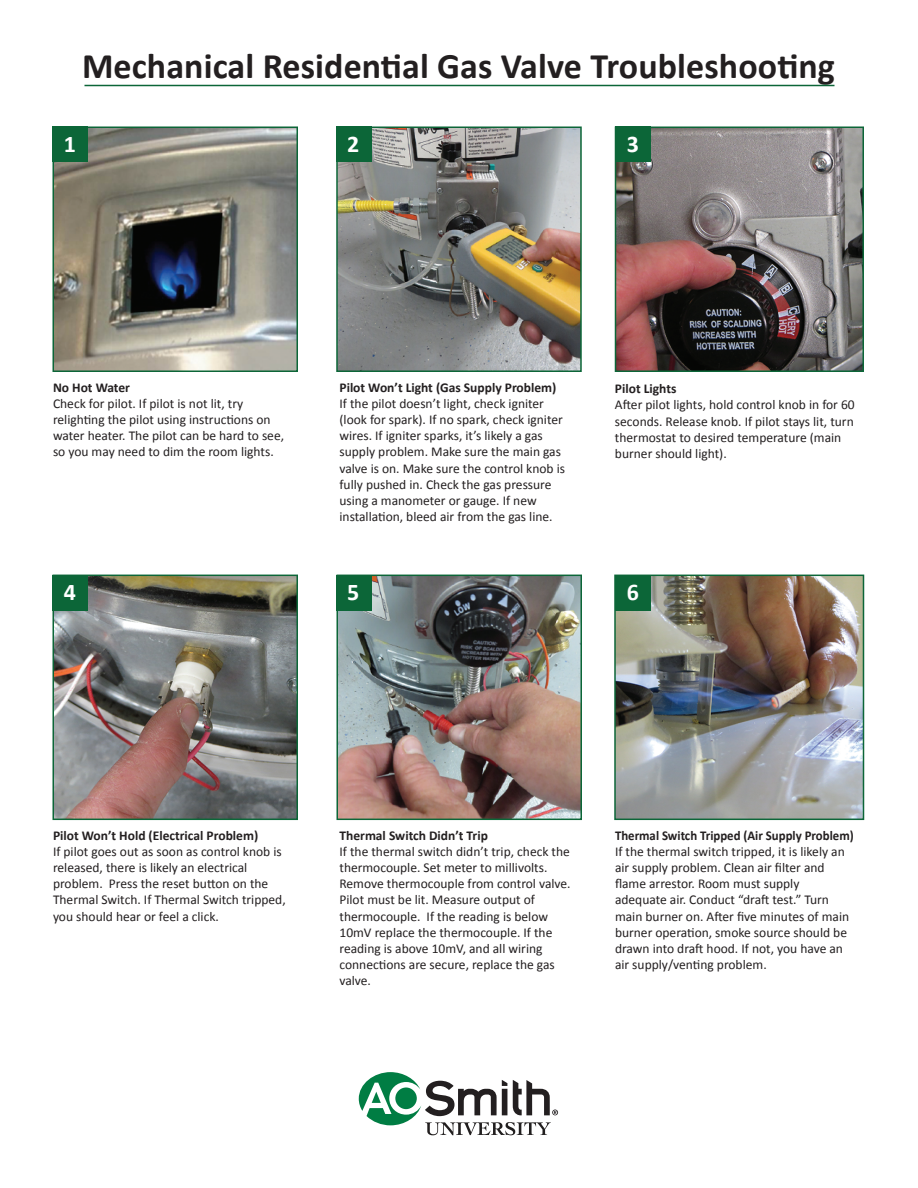
<style>
.page{position:relative;width:918px;height:1188px;background:#fff}
.page>*{position:absolute;margin:0;border:0;box-sizing:border-box;transform-origin:0 0}
.t1{font:700 36px "Calibri";letter-spacing:.005em;color:#231f20}
.t2{font:700 24px "Calibri";color:#fff}
.t3{font:13.5px/16.2px "Calibri";color:#231f20}
.t4{font:700 13.5px "Calibri";color:#231f20}
.t5{font:700 13.5px "Calibri";color:#231f20;scale:.95 1}
</style>
<div class="page">
<img style="left:55px;top:129px;width:240px;height:240px">
<img style="left:339px;top:129px;width:240px;height:240px">
<div style="left:336px;top:126px;width:246px;height:246px;border:2px solid #0c6638"></div>
<img style="left:618px;top:129px;width:243px;height:240px">
<div style="left:615px;top:126px;width:249px;height:246px;border:2px solid #0c6638"></div>
<div style="left:336px;top:126px;width:36px;height:36px;background:#0c6638"></div>
<div style="left:615px;top:126px;width:36px;height:36px;background:#0c6638"></div>
<hr style="left:84px;top:85px;width:750px;height:1px;background:#0c6638">
<div style="left:52px;top:126px;width:246px;height:246px;border:2px solid #0c6638"></div>
<img style="left:55px;top:578px;width:240px;height:239px">
<div style="left:52px;top:575px;width:246px;height:245px;border:2px solid #0c6638"></div>
<img style="left:339px;top:578px;width:240px;height:239px">
<div style="left:336px;top:575px;width:246px;height:245px;border:2px solid #0c6638"></div>
<img style="left:617px;top:578px;width:244px;height:239px">
<div style="left:52px;top:126px;width:36px;height:36px;background:#0c6638"></div>
<div style="left:336px;top:575px;width:36px;height:36px;background:#0c6638"></div>
<div style="left:615px;top:575px;width:36px;height:36px;background:#0c6638"></div>
<div style="left:52px;top:575px;width:36px;height:36px;background:#0c6638"></div>
<svg style="left:359px;top:1072px;width:199px;height:63px"></svg>
<div style="left:614px;top:575px;width:250px;height:245px;border:2px solid #0c6638"></div>
<h1 class="t1" style="left:82px;top:43px;width:755px">Mechanical Residential Gas Valve Troubleshooting</h1>
<h2 class="t2" style="left:64px;top:129px;width:14px">1</h2>
<h2 class="t2" style="left:347px;top:129px;width:14px">2</h2>
<h2 class="t2" style="left:627px;top:129px;width:14px">3</h2>
<p class="t4" style="left:53px;top:379px;width:79px">No Hot Water</p>
<p class="t3" style="left:53px;top:395px;width:233px">Check for pilot. If pilot is not lit, try relighting the pilot using instructions on water heater. The pilot can be hard to see, so you may need to dim the room lights.</p>
<p class="t4" style="left:340px;top:379px;width:218px">Pilot Won’t Light (Gas Supply Problem)</p>
<p class="t3" style="left:340px;top:395px;width:227px">If the pilot doesn’t light, check igniter (look for spark). If no spark, check igniter wires. If igniter sparks, it’s likely a gas supply problem. Make sure the main gas valve is on. Make sure the control knob is fully pushed in. Check the gas pressure using a manometer or gauge. If new installation, bleed air from the gas line.</p>
<p class="t4" style="left:615px;top:380px;width:63px">Pilot Lights</p>
<p class="t3" style="left:615px;top:396px;width:241px">After pilot lights, hold control knob in for 60 seconds. Release knob. If pilot stays lit, turn thermostat to desired temperature (main burner should light).</p>
<h2 class="t2" style="left:64px;top:578px;width:14px">4</h2>
<h2 class="t2" style="left:347px;top:578px;width:14px">5</h2>
<h2 class="t2" style="left:627px;top:578px;width:14px">6</h2>
<p class="t4" style="left:53px;top:827px;width:207px">Pilot Won’t Hold (Electrical Problem)</p>
<p class="t3" style="left:53px;top:843px;width:234px">If pilot goes out as soon as control knob is released, there is likely an electrical problem. Press the reset button on the Thermal Switch. If Thermal Switch tripped, you should hear or feel a click.</p>
<p class="t4" style="left:340px;top:827px;width:150px">Thermal Switch Didn’t Trip</p>
<p class="t3" style="left:340px;top:843px;width:233px">If the thermal switch didn’t trip, check the thermocouple. Set meter to millivolts.<br>Remove thermocouple from control valve.<br>Pilot must be lit. Measure output of thermocouple. If the reading is below 10mV replace the thermocouple. If the reading is above 10mV, and all wiring connections are secure, replace the gas valve.</p>
<p class="t5" style="left:615px;top:827px;width:253px">Thermal Switch Tripped (Air Supply Problem)</p>
<p class="t3" style="left:615px;top:843px;width:236px">If the thermal switch tripped, it is likely an air supply problem. Clean air filter and flame arrestor. Room must supply adequate air. Conduct “draft test.” Turn main burner on. After five minutes of main burner operation, smoke source should be drawn into draft hood. If not, you have an air supply/venting problem.</p>
</div>
